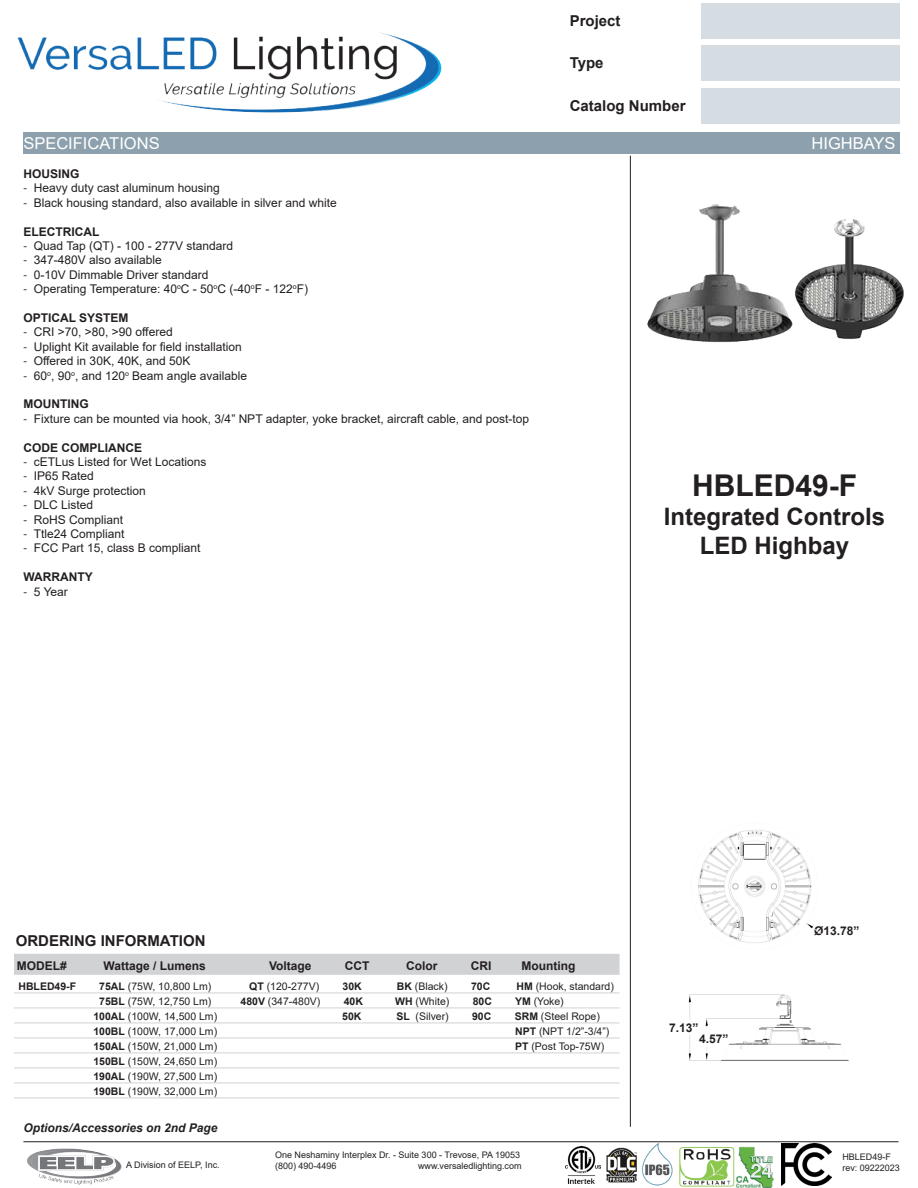
<style>
.page{position:relative;width:918px;height:1188px;background:#fff}
.page>*{position:absolute;margin:0;border:0;box-sizing:border-box;transform-origin:0 0}
.t1{font:700 30px "Arial";color:#231f20}
.t2{font:700 24px "Arial";color:#231f20}
.t3{font:16.35px "Arial";color:#fff}
.t4{font:700 15px "Arial";color:#231f20}
.t5{font:12px "Arial";color:#231f20}
.Table_Headings{font:700 12px "Arial";color:#231f20}
.ParagraphText{font:700 12px "Arial";color:#231f20}
.t6{font:italic 700 12px "Arial";color:#231f20}
.OrderingInfoDescriptions{font:10.5px "Arial";color:#231f20}
.OrderingInfoDescriptions-2{font:700 10.5px "Arial";color:#231f20}
.t7{font:9px "Arial";color:#231f20}
.s1{font-family:"Myriad Pro"}
.s2{font-weight:700}
</style>
<div class="page">
<img style="left:17px;top:32px;width:425px;height:81px">
<div style="left:702px;top:3px;width:198px;height:35px;background:#d6dde2"></div>
<div style="left:702px;top:45px;width:198px;height:36px;background:#d6dde2"></div>
<div style="left:702px;top:88px;width:198px;height:36px;background:#d6dde2"></div>
<div style="left:23px;top:133px;width:877px;height:21px;background:#8ca1ad"></div>
<hr style="left:23px;top:1141px;width:875px;height:1px;background:#231f20">
<img style="left:27px;top:1148px;width:95px;height:37px">
<hr style="left:630px;top:156px;width:1px;height:971px;background:#231f20">
<div style="left:14px;top:954px;width:606px;height:21px;background:#d1d2d4"></div>
<hr style="left:14px;top:993px;width:606px;height:1px;background:#d1d2d4">
<hr style="left:14px;top:1008px;width:606px;height:1px;background:#d1d2d4">
<hr style="left:14px;top:1023px;width:606px;height:1px;background:#d1d2d4">
<hr style="left:14px;top:1038px;width:606px;height:1px;background:#d1d2d4">
<hr style="left:14px;top:1053px;width:606px;height:1px;background:#d1d2d4">
<hr style="left:14px;top:1068px;width:606px;height:1px;background:#d1d2d4">
<hr style="left:14px;top:1083px;width:606px;height:1px;background:#d1d2d4">
<hr style="left:14px;top:1098px;width:606px;height:1px;background:#d1d2d4">
<img style="left:681px;top:1147px;width:48px;height:40px">
<img style="left:585px;top:1147px;width:48px;height:37px">
<img style="left:565px;top:1146px;width:36px;height:37px">
<img style="left:729px;top:1142px;width:52px;height:46px">
<img style="left:781px;top:1143px;width:50px;height:42px">
<img style="left:630px;top:195px;width:274px;height:155px">
<img style="left:698px;top:830px;width:115px;height:107px">
<img style="left:688px;top:937px;width:161px;height:124px">
<img style="left:633px;top:1141px;width:48px;height:45px">
<p class="t4" style="left:570px;top:10px;width:52px">Project</p>
<p class="t4" style="left:570px;top:52px;width:35px">Type</p>
<p class="t4" style="left:570px;top:95px;width:117px">Catalog Number</p>
<p class="t3" style="left:23px;top:132px;width:138px">SPECIFICATIONS</p>
<p class="t3" style="left:812px;top:132px;width:86px">HIGHBAYS</p>
<p class="ParagraphText" style="left:23px;top:165px;width:58px">HOUSING</p>
<p class="t5" style="left:23px;top:180px;width:198px"><span class="s1">-</span> Heavy duty cast aluminum housing</p>
<p class="t5" style="left:23px;top:194px;width:315px"><span class="s1">-</span> Black housing standard, also available in silver and white</p>
<p class="ParagraphText" style="left:23px;top:223px;width:77px">ELECTRICAL</p>
<p class="t5" style="left:23px;top:237px;width:211px"><span class="s1">-</span> Quad Tap (QT) - 100 - 277V standard</p>
<p class="t5" style="left:23px;top:252px;width:140px"><span class="s1">-</span> 347-480V also available</p>
<p class="t5" style="left:23px;top:266px;width:187px"><span class="s1">-</span> 0-10V Dimmable Driver standard</p>
<p class="t5" style="left:23px;top:281px;width:286px"><span class="s1">-</span> Operating Temperature: 40<sup>o</sup>C - 50<sup>o</sup>C (-40<sup>o</sup>F - 122<sup>o</sup>F)</p>
<p class="ParagraphText" style="left:23px;top:309px;width:107px">OPTICAL SYSTEM</p>
<p class="t5" style="left:23px;top:324px;width:151px"><span class="s1">-</span> CRI &gt;70, &gt;80, &gt;90 offered</p>
<p class="t5" style="left:23px;top:338px;width:220px"><span class="s1">-</span> Uplight Kit available for field installation</p>
<p class="t5" style="left:23px;top:353px;width:169px"><span class="s1">-</span> Offered in 30K, 40K, and 50K</p>
<p class="t5" style="left:23px;top:367px;width:225px"><span class="s1">-</span> 60<sup>o</sup>, 90<sup>o</sup>, and 120<sup>o</sup> Beam angle available</p>
<p class="ParagraphText" style="left:23px;top:396px;width:67px">MOUNTING</p>
<p class="t5" style="left:23px;top:410px;width:507px"><span class="s1">-</span> Fixture can be mounted via hook, 3/4” NPT adapter, yoke bracket, aircraft cable, and post-top</p>
<p class="ParagraphText" style="left:23px;top:439px;width:120px">CODE COMPLIANCE</p>
<p class="t5" style="left:23px;top:453px;width:185px"><span class="s1">-</span> cETLus Listed for Wet Locations</p>
<p class="t5" style="left:23px;top:468px;width:72px"><span class="s1">-</span> IP65 Rated</p>
<p class="t5" style="left:23px;top:482px;width:124px"><span class="s1">-</span> 4kV Surge protection</p>
<p class="t5" style="left:23px;top:497px;width:71px"><span class="s1">-</span> DLC Listed</p>
<p class="t5" style="left:23px;top:511px;width:101px"><span class="s1">-</span> RoHS Compliant</p>
<p class="t5" style="left:23px;top:525px;width:103px"><span class="s1">-</span> Ttle24 Compliant</p>
<p class="t5" style="left:23px;top:540px;width:179px"><span class="s1">-</span> FCC Part 15, class B compliant</p>
<p class="ParagraphText" style="left:23px;top:568px;width:71px">WARRANTY</p>
<p class="t5" style="left:23px;top:583px;width:46px"><span class="s1">-</span> 5 Year</p>
<p class="t1" style="left:692px;top:464px;width:167px">HBLED49-F</p>
<p class="t2" style="left:664px;top:500px;width:223px">Integrated Controls</p>
<p class="t2" style="left:700px;top:528px;width:151px">LED Highbay</p>
<p class="t4" style="left:16px;top:930px;width:191px">ORDERING INFORMATION</p>
<p class="Table_Headings" style="left:17px;top:957px;width:52px">MODEL#</p>
<p class="Table_Headings" style="left:103px;top:957px;width:104px">Wattage / Lumens</p>
<p class="Table_Headings" style="left:269px;top:957px;width:44px">Voltage</p>
<p class="Table_Headings" style="left:345px;top:957px;width:26px">CCT</p>
<p class="Table_Headings" style="left:406px;top:957px;width:33px">Color</p>
<p class="Table_Headings" style="left:471px;top:957px;width:22px">CRI</p>
<p class="Table_Headings" style="left:522px;top:957px;width:55px">Mounting</p>
<p class="OrderingInfoDescriptions-2" style="left:18px;top:979px;width:59px">HBLED49-F</p>
<p class="OrderingInfoDescriptions" style="left:99px;top:979px;width:114px"><span class="s2">75AL</span> (75W, 10,800 Lm)</p>
<p class="OrderingInfoDescriptions" style="left:249px;top:979px;width:72px"><span class="s2">QT</span> (120-277V)</p>
<p class="OrderingInfoDescriptions-2" style="left:343px;top:979px;width:21px">30K</p>
<p class="OrderingInfoDescriptions" style="left:397px;top:979px;width:52px"><span class="s2">BK</span> (Black)</p>
<p class="OrderingInfoDescriptions-2" style="left:471px;top:979px;width:21px">70C</p>
<p class="OrderingInfoDescriptions" style="left:517px;top:979px;width:99px"><span class="s2">HM</span> (Hook, standard)</p>
<p class="OrderingInfoDescriptions" style="left:99px;top:994px;width:114px"><span class="s2">75BL</span> (75W, 12,750 Lm)</p>
<p class="OrderingInfoDescriptions" style="left:241px;top:994px;width:81px"><span class="s2">480V</span> (347-480V)</p>
<p class="OrderingInfoDescriptions-2" style="left:344px;top:994px;width:21px">40K</p>
<p class="OrderingInfoDescriptions" style="left:395px;top:994px;width:56px"><span class="s2">WH</span> (White)</p>
<p class="OrderingInfoDescriptions-2" style="left:473px;top:994px;width:21px">80C</p>
<p class="OrderingInfoDescriptions" style="left:515px;top:994px;width:50px"><span class="s2">YM</span> (Yoke)</p>
<p class="OrderingInfoDescriptions" style="left:93px;top:1009px;width:125px"><span class="s2">100AL</span> (100W, 14,500 Lm)</p>
<p class="OrderingInfoDescriptions-2" style="left:342px;top:1009px;width:21px">50K</p>
<p class="OrderingInfoDescriptions" style="left:397px;top:1009px;width:54px"><span class="s2">SL</span> (Silver)</p>
<p class="OrderingInfoDescriptions-2" style="left:472px;top:1009px;width:21px">90C</p>
<p class="OrderingInfoDescriptions" style="left:515px;top:1009px;width:87px"><span class="s2">SRM</span> (Steel Rope)</p>
<p class="OrderingInfoDescriptions" style="left:93px;top:1024px;width:125px"><span class="s2">100BL</span> (100W, 17,000 Lm)</p>
<p class="OrderingInfoDescriptions" style="left:515px;top:1024px;width:96px"><span class="s2">NPT</span> (NPT 1/2”-3/4”)</p>
<p class="OrderingInfoDescriptions" style="left:93px;top:1039px;width:125px"><span class="s2">150AL</span> (150W, 21,000 Lm)</p>
<p class="OrderingInfoDescriptions" style="left:515px;top:1039px;width:91px"><span class="s2">PT</span> (Post Top-75W)</p>
<p class="OrderingInfoDescriptions" style="left:93px;top:1054px;width:125px"><span class="s2">150BL</span> (150W, 24,650 Lm)</p>
<p class="OrderingInfoDescriptions" style="left:93px;top:1069px;width:125px"><span class="s2">190AL</span> (190W, 27,500 Lm)</p>
<p class="OrderingInfoDescriptions" style="left:93px;top:1084px;width:125px"><span class="s2">190BL</span> (190W, 32,000 Lm)</p>
<p class="t6" style="left:23px;top:1120px;width:196px">Options/Accessories on 2nd Page</p>
<p class="t7" style="left:126px;top:1159px;width:95px">A Division of EELP, Inc.</p>
<p class="t7" style="left:275px;top:1149px;width:246px">One Neshaminy Interplex Dr. - Suite 300 - Trevose, PA 19053</p>
<p class="t7" style="left:275px;top:1160px;width:63px">(800) 490-4496</p>
<p class="t7" style="left:418px;top:1160px;width:105px">www.versaledlighting.com</p>
<p class="Table_Headings" style="left:669px;top:1020px;width:31px">7.13”</p>
<p class="Table_Headings" style="left:699px;top:1030px;width:31px">4.57”</p>
<p class="Table_Headings" style="left:814px;top:922px;width:47px">Ø13.78”</p>
<p class="t7" style="left:842px;top:1151px;width:50px">HBLED49-F</p>
<p class="t7" style="left:842px;top:1161px;width:59px">rev: 09222023</p>
</div>
